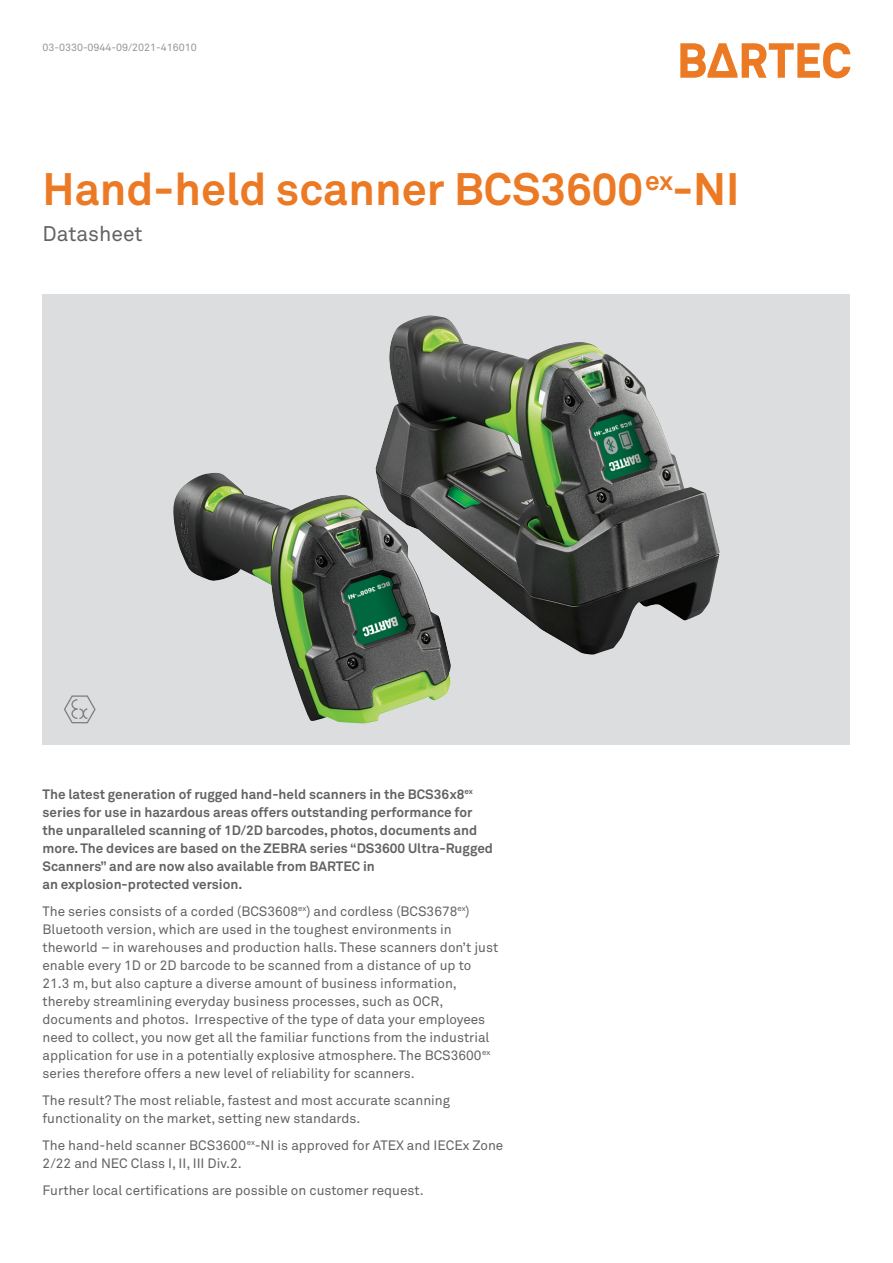
<style>
.page{position:relative;width:893px;height:1263px;background:#fff}
.page>*{position:absolute;margin:0;border:0;box-sizing:border-box;transform-origin:0 0}
.t1{font:700 45px "Akkurat Pro";color:#ec7923}
.t2{font:21px "Akkurat Pro";color:#636366}
.t3{font:13.5px/18px "Akkurat Pro";color:#636366}
.t4{font:700 13.5px/18px "Akkurat Pro";color:#636366}
.Page_Numbers___Runni{font:10.5px "Akkurat Pro";color:#939598}
</style>
<div class="page">
<svg style="left:680px;top:43px;width:170px;height:35px"></svg>
<div style="left:43px;top:295px;width:807px;height:450px;background:#dcdddf"></div>
<img style="left:173px;top:315px;width:547px;height:340px">
<p class="Page_Numbers___Runni" style="left:43px;top:41px;width:156px">03-0330-0944-09/2021-416010</p>
<p class="t1" style="left:43px;top:161px;width:699px">Hand-held scanner BCS3600<sup>ex</sup>-NI</p>
<p class="t2" style="left:43px;top:221px;width:102px">Datasheet</p>
<p class="t4" style="left:43px;top:785px;width:432px">The latest generation of rugged hand-held scanners in the BCS36x8<sup>ex</sup></p>
<p class="t4" style="left:43px;top:803px;width:431px">series for use in hazardous areas offers outstanding performance for</p>
<p class="t4" style="left:43px;top:821px;width:436px">the unparalleled scanning of 1D/2D barcodes, photos, documents and</p>
<p class="t4" style="left:43px;top:839px;width:452px">more. The devices are based on the ZEBRA series “DS3600 Ultra-Rugged<br>Scanners” and are now also available from BARTEC in</p>
<p class="t4" style="left:43px;top:875px;width:201px">an explosion-protected version.</p>
<p class="t3" style="left:43px;top:902px;width:457px">The series consists of a corded (BCS3608<sup>ex</sup>) and cordless (BCS3678<sup>ex</sup>)<br>Bluetooth version, which are used in the toughest environments in theworld – in warehouses and production halls. These scanners don’t just enable every 1D or 2D barcode to be scanned from a distance of up to 21.3 m, but also capture a diverse amount of business information, thereby streamlining everyday business processes, such as OCR, documents and photos. Irrespective of the type of data your employees need to collect, you now get all the familiar functions from the industrial application for use in a potentially explosive atmosphere. The BCS3600<sup>ex </sup>series therefore offers a new level of reliability for scanners.</p>
<p class="t3" style="left:43px;top:1091px;width:409px">The result? The most reliable, fastest and most accurate scanning functionality on the market, setting new standards.</p>
<p class="t3" style="left:43px;top:1136px;width:462px">The hand-held scanner BCS3600<sup>ex</sup>-NI is approved for ATEX and IECEx Zone<br>2/22 and NEC Class I, II, III Div.2.</p>
<p class="t3" style="left:43px;top:1181px;width:383px">Further local certifications are possible on customer request.</p>
</div>
